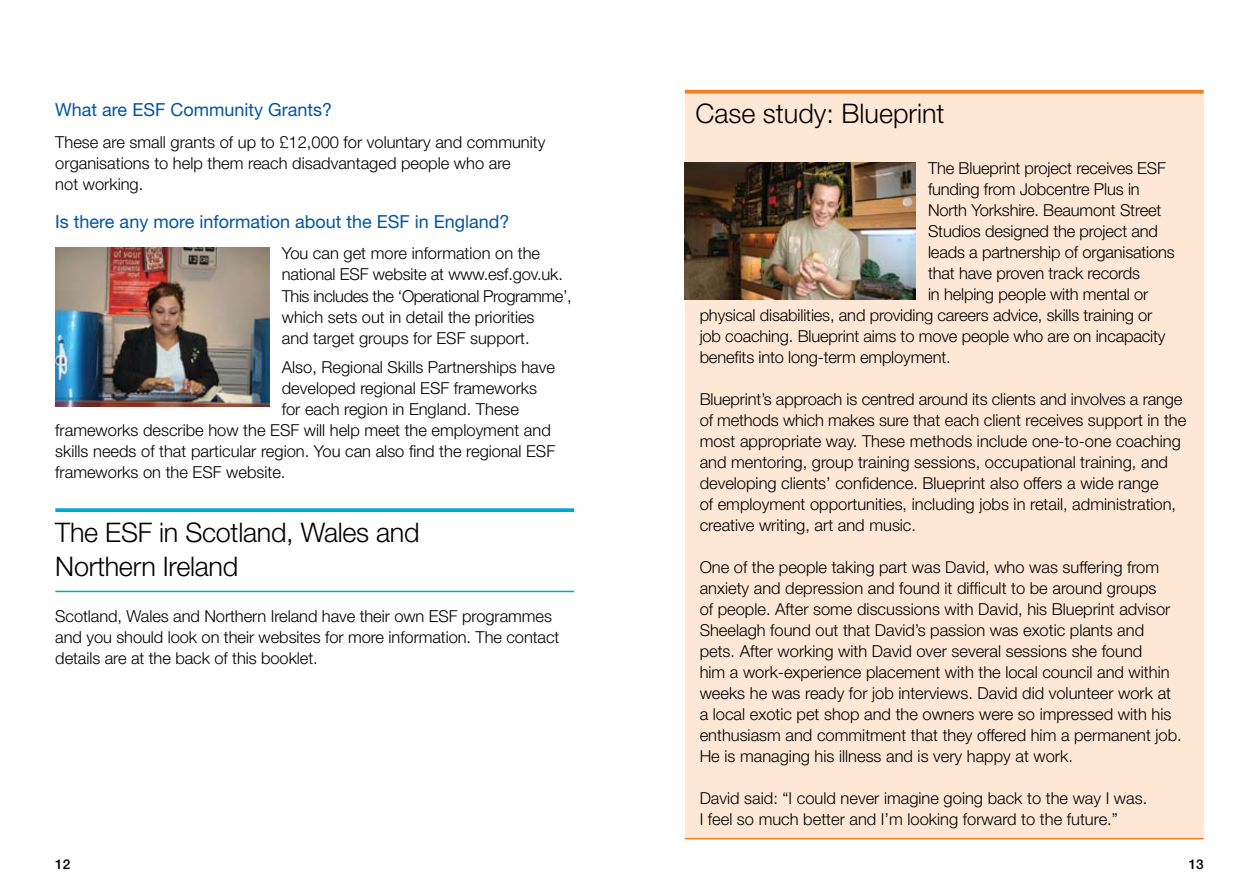
<style>
.page{position:relative;width:1259px;height:893px;background:#fff}
.page>*{position:absolute;margin:0;border:0;box-sizing:border-box;transform-origin:0 0}
.t1{font:300 27px/34px "Helvetica Neue LT";letter-spacing:-.01em;color:#000}
.t2{font:18px "Helvetica Neue LT";color:#0055a4}
.t3{font:300 16.5px/21px "Helvetica Neue LT";color:#000}
.t4{font:500 13.5px "Helvetica Neue LT";color:#000}
</style>
<div class="page">
<div style="left:685px;top:94px;width:518px;height:745px;background:#fee8d5"></div>
<svg style="left:685px;top:90px;width:518px;height:4px;background:#f58838"></svg>
<hr style="left:685px;top:838px;width:518px;height:1px;background:#f47c25">
<img style="left:685px;top:163px;width:230px;height:137px">
<svg style="left:55px;top:508px;width:519px;height:4px;background:#11aed7"></svg>
<hr style="left:55px;top:591px;width:519px;height:1px;background:#00a9d5">
<img style="left:55px;top:248px;width:214px;height:159px">
<p class="t2" style="left:55px;top:99px;width:278px">What are ESF Community Grants?</p>
<p class="t3" style="left:55px;top:131px;width:491px">These are small grants of up to £12,000 for voluntary and community organisations to help them reach disadvantaged people who are<br>not working.</p>
<p class="t2" style="left:55px;top:211px;width:456px">Is there any more information about the ESF in England?</p>
<p class="t3" style="left:282px;top:243px;width:291px">You can get more information on the national ESF website at www.esf.gov.uk.<br>This includes the ‘Operational Programme’, which sets out in detail the priorities<br>and target groups for ESF support.</p>
<p class="t3" style="left:282px;top:356px;width:275px">Also, Regional Skills Partnerships have</p>
<p class="t3" style="left:282px;top:377px;width:257px">developed regional ESF frameworks</p>
<p class="t3" style="left:282px;top:398px;width:239px">for each region in England. These</p>
<p class="t3" style="left:55px;top:419px;width:497px">frameworks describe how the ESF will help meet the employment and</p>
<p class="t3" style="left:55px;top:440px;width:501px">skills needs of that particular region. You can also find the regional ESF</p>
<p class="t3" style="left:55px;top:461px;width:232px">frameworks on the ESF website.</p>
<h1 class="t1" style="left:55px;top:515px;width:366px">The ESF in Scotland, Wales and<br>Northern Ireland</h1>
<p class="t3" style="left:55px;top:606px;width:506px">Scotland, Wales and Northern Ireland have their own ESF programmes and you should look on their websites for more information. The contact details are at the back of this booklet.</p>
<h1 class="t1" style="left:695px;top:96px;width:251px">Case study: Blueprint</h1>
<p class="t3" style="left:928px;top:157px;width:239px">The Blueprint project receives ESF</p>
<p class="t3" style="left:928px;top:178px;width:213px">funding from Jobcentre Plus in</p>
<p class="t3" style="left:928px;top:199px;width:235px">North Yorkshire. Beaumont Street</p>
<p class="t3" style="left:928px;top:220px;width:231px">Studios designed the project and</p>
<p class="t3" style="left:928px;top:241px;width:248px">leads a partnership of organisations</p>
<p class="t3" style="left:928px;top:262px;width:213px">that have proven track records</p>
<p class="t3" style="left:928px;top:283px;width:222px">in helping people with mental or</p>
<p class="t3" style="left:699px;top:304px;width:454px">physical disabilities, and providing careers advice, skills training or</p>
<p class="t3" style="left:699px;top:325px;width:467px">job coaching. Blueprint aims to move people who are on incapacity</p>
<p class="t3" style="left:699px;top:346px;width:252px">benefits into long-term employment.</p>
<p class="t3" style="left:699px;top:388px;width:488px">Blueprint’s approach is centred around its clients and involves a range of methods which makes sure that each client receives support in the most appropriate way. These methods include one-to-one coaching and mentoring, group training sessions, occupational training, and developing clients’ confidence. Blueprint also offers a wide range<br>of employment opportunities, including jobs in retail, administration, creative writing, art and music.</p>
<p class="t3" style="left:699px;top:556px;width:483px">One of the people taking part was David, who was suffering from anxiety and depression and found it difficult to be around groups<br>of people. After some discussions with David, his Blueprint advisor Sheelagh found out that David’s passion was exotic plants and pets. After working with David over several sessions she found<br>him a work-experience placement with the local council and within weeks he was ready for job interviews. David did volunteer work at a local exotic pet shop and the owners were so impressed with his enthusiasm and commitment that they offered him a permanent job.<br>He is managing his illness and is very happy at work.</p>
<p class="t3" style="left:699px;top:788px;width:449px">David said: “I could never imagine going back to the way I was.<br>I feel so much better and I’m looking forward to the future.”</p>
<p class="t4" style="left:55px;top:857px;width:17px">12</p>
<p class="t4" style="left:1188px;top:857px;width:17px">13</p>
</div>
